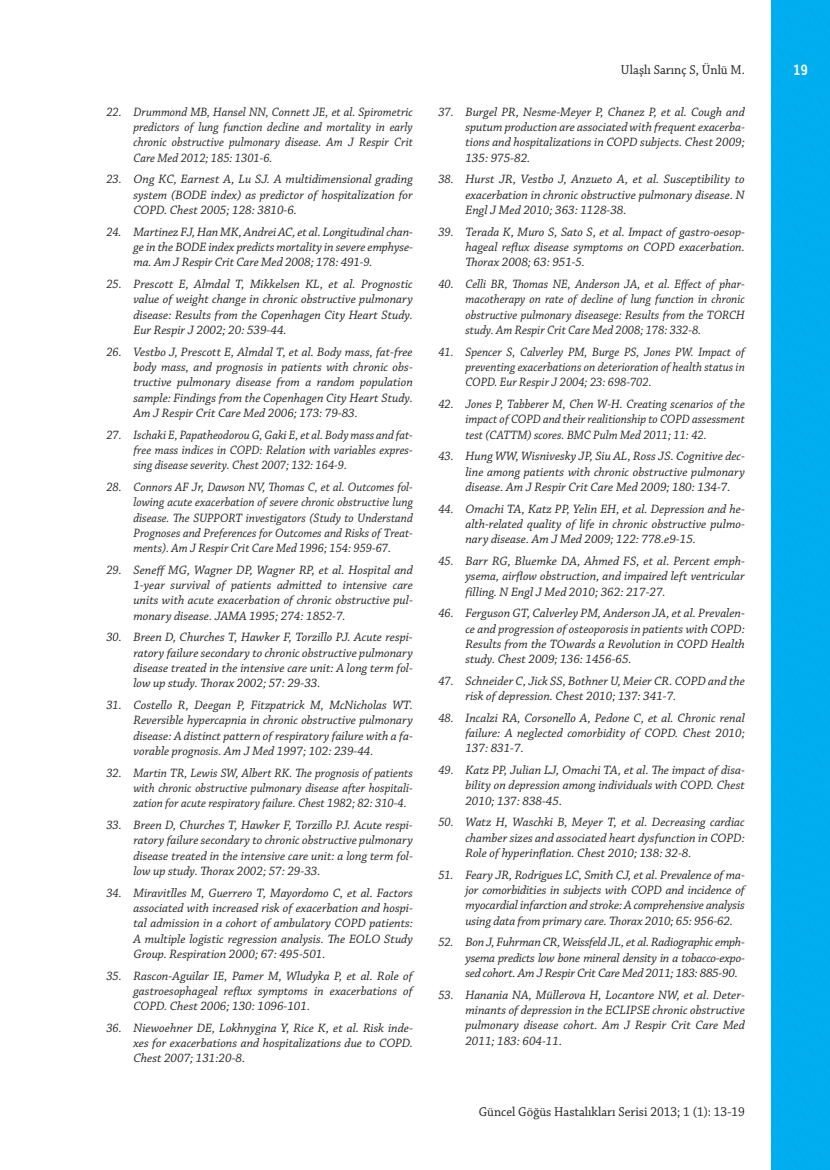
<style>
.page{position:relative;width:830px;height:1170px;background:#fff}
.page>*{position:absolute;margin:0;border:0;box-sizing:border-box;transform-origin:0 0}
.t1{font:700 15px "Alwyn OT";color:#fff;scale:.85 1}
.t2{font:13.5px "Chaparral Pro";color:#231f20;scale:.95 1}
.t3{font:italic 12.75px/15.3px "Chaparral Pro";color:#231f20;text-align:justify;scale:.95 1}
</style>
<div class="page">
<div style="left:770px;top:0;width:59px;height:1169px;background:#00aeef"></div>
<p class="t3" style="left:133px;top:105px;width:295px;text-indent:-27px">22. Drummond MB, Hansel NN, Connett JE, et al. Spirometric predictors of lung function decline and mortality in early chronic obstructive pulmonary disease. Am J Respir Crit Care Med 2012; 185: 1301-6.</p>
<p class="t3" style="left:133px;top:172px;width:295px;text-indent:-27px">23. Ong KC, Earnest A, Lu SJ. A multidimensional grading system (BODE index) as predictor of hospitalization for COPD. Chest 2005; 128: 3810-6.</p>
<p class="t3" style="left:133px;top:224px;width:295px;text-indent:-27px">24. Martinez FJ, Han MK, Andrei AC, et al. Longitudinal chan&shy;ge in the BODE index predicts mortality in severe emphyse&shy;ma. Am J Respir Crit Care Med 2008; 178: 491-9.</p>
<p class="t3" style="left:133px;top:277px;width:295px;text-indent:-27px">25. Prescott E, Almdal T, Mikkelsen KL, et al. Prognostic value of weight change in chronic obstructive pulmonary disease: Results from the Copenhagen City Heart Study.<br>Eur Respir J 2002; 20: 539-44.</p>
<p class="t3" style="left:133px;top:344px;width:295px;text-indent:-27px">26. Vestbo J, Prescott E, Almdal T, et al. Body mass, fat-free body mass, and prognosis in patients with chronic obs&shy;tructive pulmonary disease from a random population sample: Findings from the Copenhagen City Heart Study.<br>Am J Respir Crit Care Med 2006; 173: 79-83.</p>
<p class="t3" style="left:133px;top:427px;width:295px;text-indent:-27px">27. Ischaki E, Papatheodorou G, Gaki E, et al. Body mass and fat&shy;free mass indices in COPD: Relation with variables expres&shy;sing disease severity. Chest 2007; 132: 164-9.</p>
<p class="t3" style="left:133px;top:479px;width:295px;text-indent:-27px">28. Connors AF Jr, Dawson NV, Thomas C, et al. Outcomes fol&shy;lowing acute exacerbation of severe chronic obstructive lung disease. The SUPPORT investigators (Study to Understand Prognoses and Preferences for Outcomes and Risks of Treat&shy;ments). Am J Respir Crit Care Med 1996; 154: 959-67.</p>
<p class="t3" style="left:133px;top:562px;width:295px;text-indent:-27px">29. Seneff MG, Wagner DP, Wagner RP, et al. Hospital and 1-year survival of patients admitted to intensive care units with acute exacerbation of chronic obstructive pul&shy;monary disease. JAMA 1995; 274: 1852-7.</p>
<p class="t3" style="left:133px;top:630px;width:295px;text-indent:-27px">30. Breen D, Churches T, Hawker F, Torzillo PJ. Acute respi&shy;ratory failure secondary to chronic obstructive pulmonary disease treated in the intensive care unit: A long term fol&shy;low up study. Thorax 2002; 57: 29-33.</p>
<p class="t3" style="left:133px;top:697px;width:295px;text-indent:-27px">31. Costello R, Deegan P, Fitzpatrick M, McNicholas WT.<br>Reversible hypercapnia in chronic obstructive pulmonary disease: A distinct pattern of respiratory failure with a fa&shy;vorable prognosis. Am J Med 1997; 102: 239-44.</p>
<p class="t3" style="left:133px;top:765px;width:295px;text-indent:-27px">32. Martin TR, Lewis SW, Albert RK. The prognosis of patients with chronic obstructive pulmonary disease after hospitali&shy;zation for acute respiratory failure. Chest 1982; 82: 310-4.</p>
<p class="t3" style="left:133px;top:817px;width:295px;text-indent:-27px">33. Breen D, Churches T, Hawker F, Torzillo PJ. Acute respi&shy;ratory failure secondary to chronic obstructive pulmonary disease treated in the intensive care unit: a long term fol&shy;low up study. Thorax 2002; 57: 29-33.</p>
<p class="t3" style="left:133px;top:885px;width:295px;text-indent:-27px">34. Miravitlles M, Guerrero T, Mayordomo C, et al. Factors associated with increased risk of exacerbation and hospi&shy;tal admission in a cohort of ambulatory COPD patients:<br>A multiple logistic regression analysis. The EOLO Study Group. Respiration 2000; 67: 495-501.</p>
<p class="t3" style="left:133px;top:968px;width:295px;text-indent:-27px">35. Rascon-Aguilar IE, Pamer M, Wludyka P, et al. Role of gastroesophageal reflux symptoms in exacerbations of COPD. Chest 2006; 130: 1096-101.</p>
<p class="t3" style="left:133px;top:1020px;width:295px;text-indent:-27px">36. Niewoehner DE, Lokhnygina Y, Rice K, et al. Risk inde&shy;xes for exacerbations and hospitalizations due to COPD.<br>Chest 2007; 131:20-8.</p>
<p class="t2" style="left:620px;top:62px;width:132px">Ulaşlı Sarınç S, Ünlü M.</p>
<p class="t1" style="left:792px;top:61px;width:19px">19</p>
<p class="t3" style="left:465px;top:105px;width:295px;text-indent:-27px">37. Burgel PR, Nesme-Meyer P, Chanez P, et al. Cough and sputum production are associated with frequent exacerba&shy;tions and hospitalizations in COPD subjects. Chest 2009; 135: 975-82.</p>
<p class="t3" style="left:465px;top:172px;width:295px;text-indent:-27px">38. Hurst JR, Vestbo J, Anzueto A, et al. Susceptibility to exacerbation in chronic obstructive pulmonary disease. N Engl J Med 2010; 363: 1128-38.</p>
<p class="t3" style="left:465px;top:224px;width:295px;text-indent:-27px">39. Terada K, Muro S, Sato S, et al. Impact of gastro-oesop&shy;hageal reflux disease symptoms on COPD exacerbation.<br>Thorax 2008; 63: 951-5.</p>
<p class="t3" style="left:465px;top:277px;width:295px;text-indent:-27px">40. Celli BR, Thomas NE, Anderson JA, et al. Effect of phar&shy;macotherapy on rate of decline of lung function in chronic obstructive pulmonary diseasege: Results from the TORCH study. Am Respir Crit Care Med 2008; 178: 332-8.</p>
<p class="t3" style="left:465px;top:344px;width:295px;text-indent:-27px">41. Spencer S, Calverley PM, Burge PS, Jones PW. Impact of preventing exacerbations on deterioration of health status in COPD. Eur Respir J 2004; 23: 698-702.</p>
<p class="t3" style="left:465px;top:397px;width:295px;text-indent:-27px">42. Jones P, Tabberer M, Chen W-H. Creating scenarios of the impact of COPD and their realitionship to COPD assessment test (CATTM) scores. BMC Pulm Med 2011; 11: 42.</p>
<p class="t3" style="left:465px;top:449px;width:295px;text-indent:-27px">43. Hung WW, Wisnivesky JP, Siu AL, Ross JS. Cognitive dec&shy;line among patients with chronic obstructive pulmonary disease. Am J Respir Crit Care Med 2009; 180: 134-7.</p>
<p class="t3" style="left:465px;top:501px;width:295px;text-indent:-27px">44. Omachi TA, Katz PP, Yelin EH, et al. Depression and he&shy;alth-related quality of life in chronic obstructive pulmo&shy;nary disease. Am J Med 2009; 122: 778.e9-15.</p>
<p class="t3" style="left:465px;top:553px;width:295px;text-indent:-27px">45. Barr RG, Bluemke DA, Ahmed FS, et al. Percent emph&shy;ysema, airflow obstruction, and impaired left ventricular filling. N Engl J Med 2010; 362: 217-27.</p>
<p class="t3" style="left:465px;top:606px;width:295px;text-indent:-27px">46. Ferguson GT, Calverley PM, Anderson JA, et al. Prevalen&shy;ce and progression of osteoporosis in patients with COPD:<br>Results from the TOwards a Revolution in COPD Health study. Chest 2009; 136: 1456-65.</p>
<p class="t3" style="left:465px;top:673px;width:295px;text-indent:-27px">47. Schneider C, Jick SS, Bothner U, Meier CR. COPD and the risk of depression. Chest 2010; 137: 341-7.</p>
<p class="t3" style="left:465px;top:710px;width:295px;text-indent:-27px">48. Incalzi RA, Corsonello A, Pedone C, et al. Chronic renal failure: A neglected comorbidity of COPD. Chest 2010; 137: 831-7.</p>
<p class="t3" style="left:465px;top:763px;width:295px;text-indent:-27px">49. Katz PP, Julian LJ, Omachi TA, et al. The impact of disa&shy;bility on depression among individuals with COPD. Chest 2010; 137: 838-45.</p>
<p class="t3" style="left:465px;top:815px;width:295px;text-indent:-27px">50. Watz H, Waschki B, Meyer T, et al. Decreasing cardiac chamber sizes and associated heart dysfunction in COPD:<br>Role of hyperinflation. Chest 2010; 138: 32-8.</p>
<p class="t3" style="left:465px;top:867px;width:295px;text-indent:-27px">51. Feary JR, Rodrigues LC, Smith CJ, et al. Prevalence of ma&shy;jor comorbidities in subjects with COPD and incidence of myocardial infarction and stroke: A comprehensive analysis using data from primary care. Thorax 2010; 65: 956-62.</p>
<p class="t3" style="left:465px;top:935px;width:295px;text-indent:-27px">52. Bon J, Fuhrman CR, Weissfeld JL, et al. Radiographic emph&shy;ysema predicts low bone mineral density in a tobacco-expo&shy;sed cohort. Am J Respir Crit Care Med 2011; 183: 885-90.</p>
<p class="t3" style="left:465px;top:987px;width:295px;text-indent:-27px">53. Hanania NA, Müllerova H, Locantore NW, et al. Deter&shy;minants of depression in the ECLIPSE chronic obstructive pulmonary disease cohort. Am J Respir Crit Care Med 2011; 183: 604-11.</p>
<p class="t2" style="left:478px;top:1104px;width:281px">Güncel Göğüs Hastalıkları Serisi 2013; 1 (1): 13-19</p>
</div>
